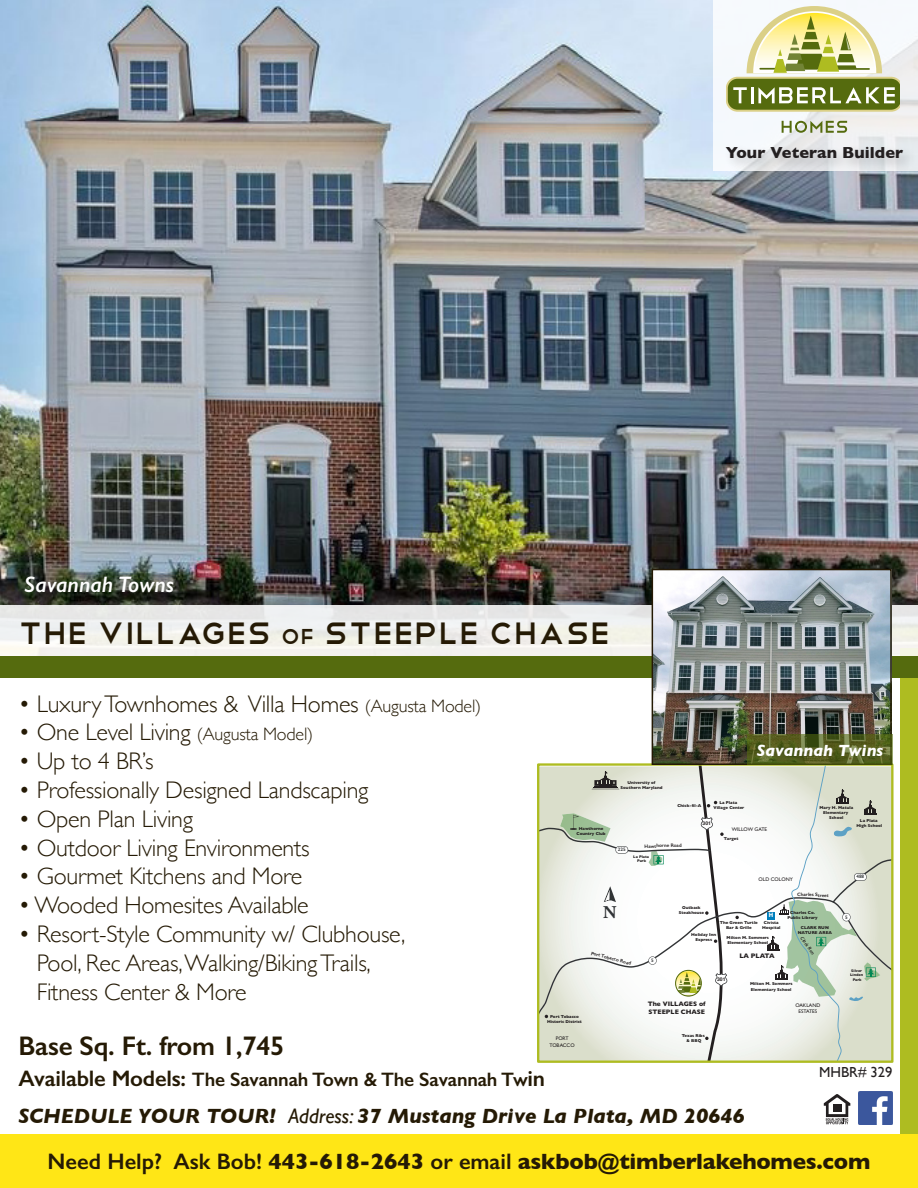
<style>
.page{position:relative;width:918px;height:1188px;background:#fff}
.page>*{position:absolute;margin:0;border:0;box-sizing:border-box;transform-origin:0 0}
.t1{font:40.5px "Telegrafico";color:#251a05}
.t2{font:600 27px "Gill Sans";letter-spacing:-.01em;color:#251a05}
.t3{font:300 24px/28.8px "Gill Sans";letter-spacing:-.01em;color:#251a05}
.t4{font:700 22.5px "Gill Sans";letter-spacing:-.01em;color:#251a05}
.t5{font:italic 600 22.5px "Gill Sans";color:#fff}
.t6{font:italic 700 21px "Gill Sans";color:#251a05}
.t7{font:600 19.5px "Gill Sans";letter-spacing:-.01em;color:#251a05}
.t8{font:700 18px "Adobe Garamond Pro";color:#313436}
.t9{font:italic 700 16.5px "Gill Sans";color:#fff}
.t10{font:700 16.35px "Gill Sans";letter-spacing:.005em;color:#231f20}
.t11{font:14.55px "Gill Sans";color:#231f20}
.t12{font:700 6.6px/7.8px "Gill Sans";color:#231f20}
.t13{font:700 6.45px "Myriad Pro";color:#fff}
.t14{font:5.25px/6.3px "Gill Sans";color:#231f20;text-align:center}
.t15{font:700 5.1px "Helvetica";color:#231f20}
.t16{font:600 4.95px "Gill Sans";color:#231f20}
.t17{font:600 4.95px "Gill Sans";color:#313436}
.t18{font:italic 600 4.95px "Gill Sans";color:#231f20}
.t19{font:700 4.2px/5.1px "Gill Sans";color:#231f20;text-align:center}
.t20{font:700 3.75px/4.5px "Gill Sans";color:#231f20;text-align:center}
.s1{font-size:28.35px}
.s2{font-size:18px}
.s3{font-size:22.5px}
.s4{font-weight:400}
.s5{font-weight:600}
</style>
<div class="page">
<img style="left:0;top:0;width:917px;height:606px">
<div style="left:901px;top:648px;width:17px;height:495px;background:#aebc21"></div>
<div style="left:0;top:1134px;width:918px;height:54px;background:#ffe616"></div>
<svg style="left:0;top:606px;width:918px;height:50px;fill:#f0f1ed"></svg>
<div style="left:0;top:656px;width:918px;height:22px;background:#556b0e"></div>
<svg style="left:729px;top:766px;width:38px;height:49px"></svg>
<svg style="left:729px;top:910px;width:38px;height:150px"></svg>
<svg style="left:735px;top:916px;width:4px;height:3px"></svg>
<svg style="left:767px;top:766px;width:124px;height:294px"></svg>
<div style="left:537px;top:763px;width:357px;height:300px;border:2px solid #aebc21"></div>
<svg style="left:538px;top:765px;width:191px;height:297px"></svg>
<div style="left:675px;top:970px;width:27px;height:27px;border:1px solid #556b0e;border-radius:50%"></div>
<svg style="left:713px;top:0;width:204px;height:171px;fill:#f5f9fc"></svg>
<svg style="left:726px;top:6px;width:173px;height:106px"></svg>
<svg style="left:782px;top:121px;width:65px;height:12px"></svg>
<div style="left:722px;top:143px;width:196px;height:31px;background:#231f20;opacity:.25"></div>
<svg style="left:824px;top:1094px;width:26px;height:30px"></svg>
<img style="left:858px;top:1091px;width:34px;height:34px">
<img style="left:655px;top:572px;width:234px;height:190px">
<div style="left:652px;top:569px;width:240px;height:196px;border:2px solid #251a05"></div>
<svg style="left:747px;top:734px;width:145px;height:31px;background:#556021"></svg>
<p class="t10" style="left:726px;top:140px;width:179px">Your Veteran Builder</p>
<p class="t5" style="left:24px;top:571px;width:151px">Savannah Towns</p>
<p class="t1" style="left:19px;top:606px;width:593px">The Villages <span class="s1">of</span> Steeple Chase</p>
<p class="t3" style="left:19px;top:688px;width:464px">• Luxury Townhomes &amp; Villa Homes <span class="s2">(Augusta Model)</span></p>
<p class="t3" style="left:19px;top:717px;width:296px">• One Level Living <span class="s2">(Augusta Model)</span></p>
<p class="t3" style="left:19px;top:746px;width:137px">• Up to 4 BR’s</p>
<p class="t3" style="left:19px;top:775px;width:351px">• Professionally Designed Landscaping</p>
<p class="t3" style="left:19px;top:804px;width:176px">• Open Plan Living</p>
<p class="t3" style="left:19px;top:832px;width:293px">• Outdoor Living Environments</p>
<p class="t3" style="left:19px;top:861px;width:285px">• Gourmet Kitchens and More</p>
<p class="t3" style="left:19px;top:890px;width:292px">• Wooded Homesites Available</p>
<p class="t3" style="left:37px;top:919px;width:370px;text-indent:-18px">• Resort-Style Community w/ Clubhouse,<br>Pool, Rec Areas, Walking/Biking Trails,<br>Fitness Center &amp; More</p>
<p class="t9" style="left:757px;top:740px;width:128px">Savannah Twins</p>
<p class="t19" style="left:621px;top:780px;width:43px">University of<br>Southern Maryland</p>
<p class="t19" style="left:714px;top:800px;width:32px">La Plata<br>Village Center</p>
<p class="t19" style="left:677px;top:803px;width:26px">Chick-fil-A</p>
<p class="t19" style="left:819px;top:805px;width:35px">Mary H. Matula<br>Elementary<br>School</p>
<p class="t19" style="left:857px;top:818px;width:27px">La Plata<br>High School</p>
<p class="t15" style="left:703px;top:819px;width:10px">301</p>
<p class="t19" style="left:577px;top:826px;width:31px">Hawthorne<br>Country Club</p>
<p class="t14" style="left:732px;top:826px;width:37px">WILLOW GATE</p>
<p class="t19" style="left:724px;top:836px;width:16px">Target</p>
<p class="t16" style="left:644px;top:843px;width:39px;rotate:-2deg">Hawthorne Road</p>
<p class="t17" style="left:618px;top:847px;width:9px">225</p>
<p class="t20" style="left:633px;top:854px;width:17px">La Plata<br>Park</p>
<p class="t17" style="left:856px;top:874px;width:9px">488</p>
<p class="t14" style="left:759px;top:876px;width:36px">OLD COLONY</p>
<p class="t16" style="left:797px;top:891px;width:33px;rotate:2deg">Charles Street</p>
<p class="t8" style="left:603px;top:901px;width:15px">N</p>
<p class="t19" style="left:679px;top:905px;width:27px">Outback<br>Steakhouse</p>
<p class="t19" style="left:787px;top:910px;width:32px">Charles Co.<br>Public Library</p>
<p class="t13" style="left:769px;top:911px;width:6px">H</p>
<p class="t17" style="left:845px;top:914px;width:4px">5</p>
<p class="t19" style="left:762px;top:919px;width:20px">Civista<br>Hospital</p>
<p class="t12" style="left:739px;top:952px;width:37px">LA PLATA</p>
<p class="t19" style="left:720px;top:919px;width:40px">The Green Turtle<br>Bar &amp; Grille</p>
<p class="t19" style="left:798px;top:925px;width:36px">CLARK RUN<br>NATURE AREA</p>
<p class="t19" style="left:691px;top:932px;width:27px">Holiday Inn<br>Express</p>
<p class="t19" style="left:727px;top:935px;width:44px;text-align:left">Milton M. Sommers<br>Elementary School</p>
<p class="t19" style="left:750px;top:981px;width:44px;text-align:left">Milton M. Sommers<br>Elementary School</p>
<p class="t18" style="left:804px;top:935px;width:22px;rotate:54deg">Clark Run</p>
<p class="t16" style="left:592px;top:950px;width:43px;rotate:14deg">Port Tobacco Road</p>
<p class="t17" style="left:651px;top:958px;width:4px">5</p>
<p class="t20" style="left:850px;top:968px;width:15px">Silver<br>Linden<br>Park</p>
<p class="t15" style="left:717px;top:975px;width:10px">301</p>
<p class="t12" style="left:648px;top:1000px;width:59px">The VILLAGES of<br>STEEPLE CHASE</p>
<p class="t14" style="left:795px;top:1002px;width:27px">OAKLAND<br>ESTATES</p>
<p class="t19" style="left:547px;top:1014px;width:36px">Port Tobacco<br>Historic District</p>
<p class="t14" style="left:550px;top:1035px;width:27px">PORT<br>TOBACCO</p>
<p class="t19" style="left:682px;top:1033px;width:25px">Texas Ribs &amp; BBQ</p>
<p class="t2" style="left:19px;top:1029px;width:267px">Base Sq. Ft. from 1,745</p>
<p class="t7" style="left:19px;top:1068px;width:528px"><span class="s3">Available Models:</span> The Savannah Town &amp; The Savannah Tw<span class="s3">in</span></p>
<p class="t11" style="left:819px;top:1064px;width:75px">MHBR# 329</p>
<p class="t6" style="left:19px;top:1103px;width:728px">SCHEDULE YOUR TOUR! <span class="s4">Address:</span> 37 Mustang Drive La Plata, MD 20646</p>
<p class="t4" style="left:48px;top:1143px;width:824px"><span class="s5">Need Help? Ask Bob!</span> 443-618-2643 <span class="s5">or email</span> askbob@timberlakehomes.com</p>
</div>
